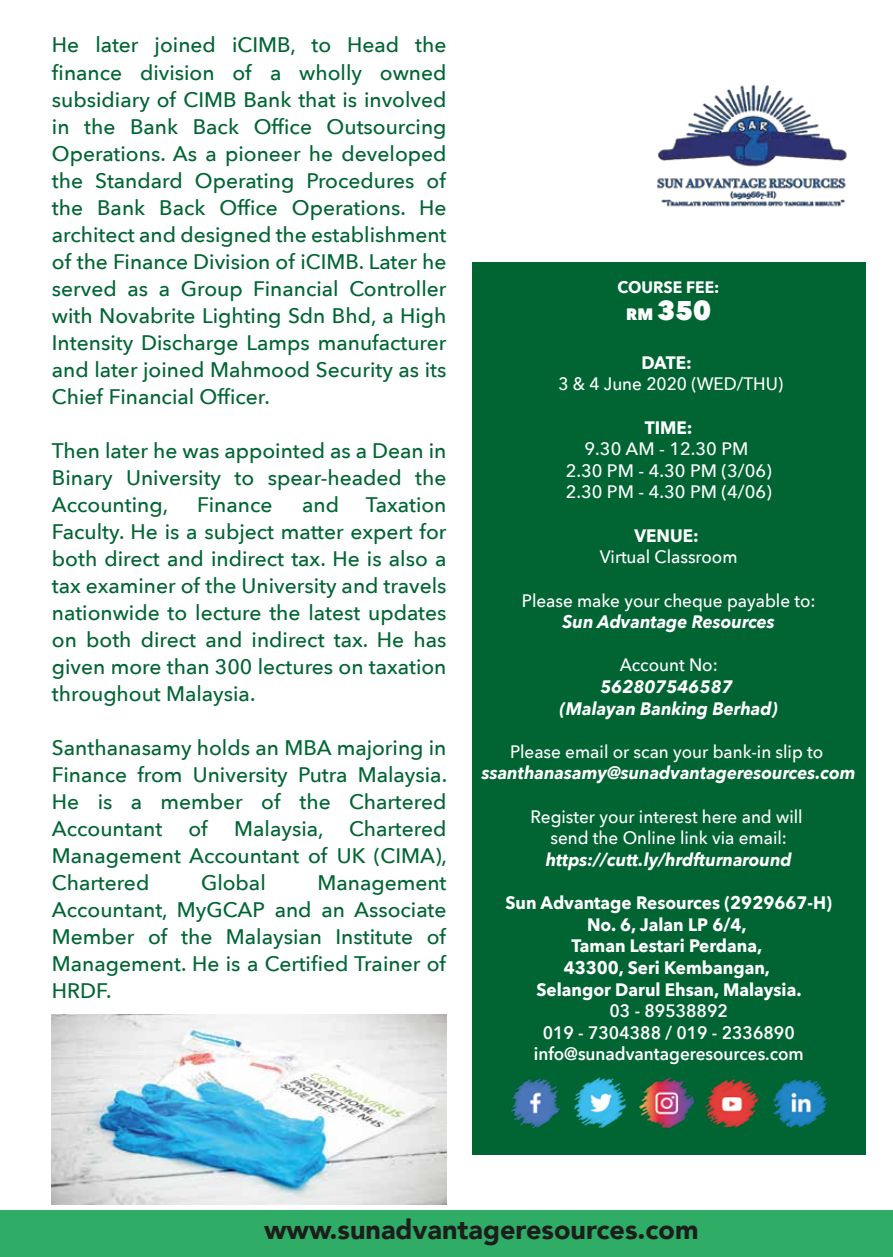
<style>
.page{position:relative;width:893px;height:1257px;background:#fff}
.page>*{position:absolute;margin:0;border:0;box-sizing:border-box;transform-origin:0 0}
.t1{font:900 27px "Avenir";color:#1d1d1b}
.t2{font:800 27px "Avenir Next";color:#fff;scale:.95 1}
.t3{font:500 21px/27px "Avenir Next";color:#006533;text-align:justify}
.t4{font:500 18px/21.6px "Avenir Next";color:#fff;text-align:center;scale:.95 1}
.t5{font:700 18px/21.6px "Avenir Next";color:#fff;text-align:center;scale:.95 1}
.t6{font:italic 700 18px/21.6px "Avenir Next";color:#fff;text-align:center;scale:.95 1}
.t7{font:600 18px/21.6px "Avenir Next";color:#fff;text-align:center;scale:.95 1}
.t8{font:500 18px/21.6px "Avenir Next";color:#fff;text-align:center}
.t9{font:700 16.5px "Avenir Next";color:#fff;scale:.95 1}
.s1{font-size:16.5px}
</style>
<div class="page">
<div style="left:0;top:1210px;width:893px;height:46px;background:#2fac66"></div>
<img style="left:52px;top:1014px;width:394px;height:190px">
<img style="left:657px;top:84px;width:190px;height:123px">
<div style="left:472px;top:262px;width:393px;height:892px;background:#006533"></div>
<img style="left:511px;top:1077px;width:316px;height:52px">
<p class="t3" style="left:52px;top:31px;width:396px">He later joined iCIMB, to Head the finance division of a wholly owned subsidiary of CIMB Bank that is involved in the Bank Back Office Outsourcing Operations. As a pioneer he developed the Standard Operating Procedures of the Bank Back Office Operations. He architect and designed the establishment of the Finance Division of iCIMB. Later he served as a Group Financial Controller with Novabrite Lighting Sdn Bhd, a High Intensity Discharge Lamps manufacturer and later joined Mahmood Security as its Chief Financial Officer.</p>
<p class="t3" style="left:52px;top:436px;width:396px">Then later he was appointed as a Dean in Binary University to spear-headed the Accounting,</p>
<p class="t3" style="left:197px;top:490px;width:77px">Finance</p>
<p class="t3" style="left:302px;top:490px;width:38px">and</p>
<p class="t3" style="left:52px;top:490px;width:396px;text-indent:314px">Taxation Faculty. He is a subject matter expert for both direct and indirect tax. He is also a tax examiner of the University and travels nationwide to lecture the latest updates on both direct and indirect tax. He has given more than 300 lectures on taxation throughout Malaysia.</p>
<p class="t3" style="left:52px;top:733px;width:397px">Santhanasamy holds an MBA majoring in Finance from University Putra Malaysia.<br>He is a member of the Chartered Accountant of</p>
<p class="t3" style="left:52px;top:814px;width:397px;text-indent:182px">Malaysia, Chartered Management Accountant of UK (CIMA), Chartered</p>
<p class="t3" style="left:201px;top:868px;width:66px">Global</p>
<p class="t3" style="left:52px;top:868px;width:396px;text-indent:265px">Management Accountant, MyGCAP and an Associate Member of the Malaysian Institute of Management. He is a Certified Trainer of HRDF.</p>
<p class="t9" style="left:617px;top:273px;width:109px">COURSE FEE:</p>
<p class="t2" style="left:626px;top:294px;width:91px"><span class="s1">RM</span> 350</p>
<p class="t5" style="left:641px;top:351px;width:54px">DATE:</p>
<p class="t4" style="left:558px;top:372px;width:238px">3 &amp; 4 June 2020 (WED/THU)</p>
<p class="t5" style="left:645px;top:416px;width:52px">TIME:</p>
<p class="t8" style="left:566px;top:437px;width:208px">9.30 AM - 12.30 PM<br>2.30 PM - 4.30 PM (3/06)<br>2.30 PM - 4.30 PM (4/06)</p>
<p class="t5" style="left:634px;top:524px;width:69px">VENUE:</p>
<p class="t4" style="left:600px;top:545px;width:146px">Virtual Classroom</p>
<p class="t4" style="left:522px;top:588px;width:311px">Please make your cheque payable to:</p>
<p class="t6" style="left:563px;top:610px;width:225px">Sun Advantage Resources</p>
<p class="t4" style="left:620px;top:653px;width:105px">Account No:</p>
<p class="t6" style="left:560px;top:675px;width:231px">562807546587<br>(Malayan Banking Berhad)</p>
<p class="t4" style="left:510px;top:740px;width:331px">Please email or scan your bank-in slip to</p>
<p class="t6" style="left:482px;top:762px;width:395px">ssanthanasamy@sunadvantageresources.com</p>
<p class="t4" style="left:531px;top:804px;width:288px">Register your interest here and will send the Online link via email:</p>
<p class="t6" style="left:546px;top:848px;width:261px">https://cutt.ly/hrdfturnaround</p>
<p class="t5" style="left:505px;top:891px;width:345px">Sun Advantage Resources (2929667-H)<br>No. 6, Jalan LP 6/4,<br>Taman Lestari Perdana,<br>43300, Seri Kembangan,<br>Selangor Darul Ehsan, Malaysia.</p>
<p class="t7" style="left:534px;top:999px;width:286px">03 - 89538892<br>019 - 7304388 / 019 - 2336890 info@sunadvantageresources.com</p>
<p class="t1" style="left:264px;top:1205px;width:436px">www.sunadvantageresources.com</p>
</div>
